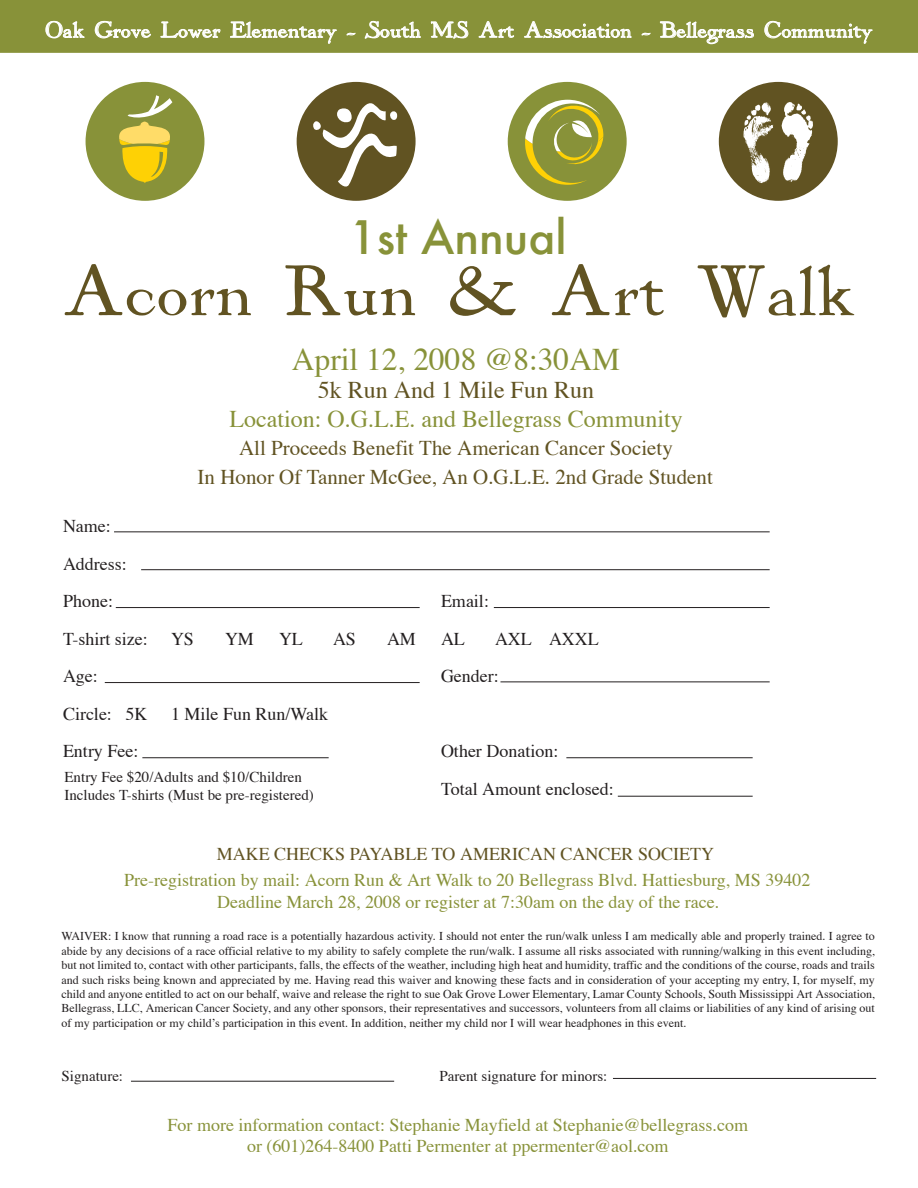
<style>
.page{position:relative;width:918px;height:1188px;background:#fff}
.page>*{position:absolute;margin:0;border:0;box-sizing:border-box;transform-origin:0 0}
.t1{font:70.5px "Mayflower Antique";color:#615322}
.t2{font:500 45px "Futura";color:#889239}
.t3{font:31.5px "Times";color:#889239}
.t4{font:24px "Times";color:#889239}
.t5{font:24px "Times";color:#615322}
.t6{font:21.75px "Mayflower Antique";color:#fff}
.t7{font:21px/28.5px "Times";color:#615322;text-align:center}
.t8{font:18px/21.6px "Times";color:#889239;text-align:center}
.t9{font:18px/37.5px "Times";color:#231f20}
.t10{font:18px "Times";color:#615322}
.t11{font:15px/18px "Times";color:#231f20}
.t12{font:12px/14.4px "Times";color:#231f20;text-align:justify}
</style>
<div class="page">
<div style="left:0;top:0;width:918px;height:53px;background:#889239"></div>
<svg style="left:131px;top:1080px;width:264px;height:2px"></svg>
<svg style="left:613px;top:1078px;width:264px;height:1px"></svg>
<svg style="left:114px;top:531px;width:656px;height:2px"></svg>
<svg style="left:141px;top:569px;width:629px;height:1px"></svg>
<svg style="left:493px;top:607px;width:277px;height:1px"></svg>
<svg style="left:500px;top:681px;width:270px;height:2px"></svg>
<svg style="left:115px;top:607px;width:305px;height:1px"></svg>
<svg style="left:104px;top:682px;width:316px;height:1px"></svg>
<svg style="left:142px;top:757px;width:187px;height:1px"></svg>
<svg style="left:566px;top:757px;width:187px;height:1px"></svg>
<svg style="left:617px;top:795px;width:136px;height:2px"></svg>
<div style="left:86px;top:82px;width:118px;height:119px;background:#889239;border-radius:50%"></div>
<svg style="left:119px;top:95px;width:53px;height:88px"></svg>
<div style="left:297px;top:82px;width:119px;height:119px;background:#615322;border-radius:50%"></div>
<div style="left:508px;top:82px;width:119px;height:119px;background:#889239;border-radius:50%"></div>
<div style="left:719px;top:82px;width:119px;height:119px;background:#615322;border-radius:50%"></div>
<svg style="left:312px;top:100px;width:86px;height:90px"></svg>
<svg style="left:525px;top:100px;width:79px;height:85px"></svg>
<svg style="left:782px;top:102px;width:31px;height:80px"></svg>
<svg style="left:743px;top:102px;width:31px;height:82px"></svg>
<h3 class="t6" style="left:44px;top:16px;width:829px">Oak Grove Lower Elementary - South MS Art Association - Bellegrass Community</h3>
<h2 class="t2" style="left:349px;top:206px;width:219px">1st Annual</h2>
<h1 class="t1" style="left:59px;top:247px;width:795px">Acorn Run &amp; Art Walk</h1>
<h3 class="t9" style="left:63px;top:506px;width:65px">Name:<br>Address:<br>Phone:</h3>
<h3 class="t3" style="left:292px;top:330px;width:330px">April 12, 2008 @8:30AM</h3>
<h3 class="t5" style="left:318px;top:368px;width:278px">5k Run And 1 Mile Fun Run</h3>
<h3 class="t4" style="left:229px;top:396px;width:455px">Location: O.G.L.E. and Bellegrass Community</h3>
<h3 class="t7" style="left:198px;top:432px;width:517px">All Proceeds Benefit The American Cancer Society<br>In Honor Of Tanner McGee, An O.G.L.E. 2nd Grade Student</h3>
<h3 class="t9" style="left:441px;top:581px;width:50px">Email:</h3>
<h3 class="t9" style="left:63px;top:618px;width:86px">T-shirt size:</h3>
<h3 class="t9" style="left:171px;top:618px;width:25px">YS</h3>
<h3 class="t9" style="left:225px;top:618px;width:30px">YM</h3>
<h3 class="t9" style="left:279px;top:618px;width:25px">YL</h3>
<h3 class="t9" style="left:333px;top:618px;width:25px">AS</h3>
<h3 class="t9" style="left:387px;top:618px;width:30px">AM</h3>
<h3 class="t9" style="left:441px;top:618px;width:25px">AL</h3>
<h3 class="t9" style="left:495px;top:618px;width:105px">AXL AXXL</h3>
<h3 class="t9" style="left:63px;top:656px;width:36px">Age:</h3>
<h3 class="t9" style="left:441px;top:656px;width:59px">Gender:</h3>
<h3 class="t9" style="left:63px;top:693px;width:86px">Circle: 5K</h3>
<h3 class="t9" style="left:171px;top:693px;width:159px">1 Mile Fun Run/Walk</h3>
<h3 class="t9" style="left:63px;top:731px;width:77px">Entry Fee:</h3>
<h3 class="t9" style="left:441px;top:731px;width:174px">Other Donation:<br>Total Amount enclosed:</h3>
<p class="t11" style="left:64px;top:767px;width:251px">Entry Fee $20/Adults and $10/Children<br>Includes T-shirts (Must be pre-registered)</p>
<h3 class="t10" style="left:217px;top:837px;width:499px">MAKE CHECKS PAYABLE TO AMERICAN CANCER SOCIETY</h3>
<h3 class="t8" style="left:124px;top:868px;width:688px">Pre-registration by mail: Acorn Run &amp; Art Walk to 20 Bellegrass Blvd. Hattiesburg, MS 39402<br>Deadline March 28, 2008 or register at 7:30am on the day of the race.</h3>
<p class="t12" style="left:62px;top:928px;width:815px">WAIVER: I know that running a road race is a potentially hazardous activity. I should not enter the run/walk unless I am medically able and properly trained. I agree to abide by any decisions of a race official relative to my ability to safely complete the run/walk. I assume all risks associated with running/walking in this event including, but not limited to, contact with other participants, falls, the effects of the weather, including high heat and humidity, traffic and the conditions of the course, roads and trails and such risks being known and appreciated by me. Having read this waiver and knowing these facts and in consideration of your accepting my entry, I, for myself, my child and anyone entitled to act on our behalf, waive and release the right to sue Oak Grove Lower Elementary, Lamar County Schools, South Mississippi Art Association, Bellegrass, LLC, American Cancer Society, and any other sponsors, their representatives and successors, volunteers from all claims or liabilities of any kind of arising out of my participation or my child’s participation in this event. In addition, neither my child nor I will wear headphones in this event.</p>
<p class="t11" style="left:62px;top:1066px;width:63px">Signature:</p>
<p class="t11" style="left:440px;top:1066px;width:169px">Parent signature for minors:</p>
<h3 class="t8" style="left:168px;top:1112px;width:582px">For more information contact: Stephanie Mayfield at Stephanie@bellegrass.com or (601)264-8400 Patti Permenter at ppermenter@aol.com</h3>
</div>
